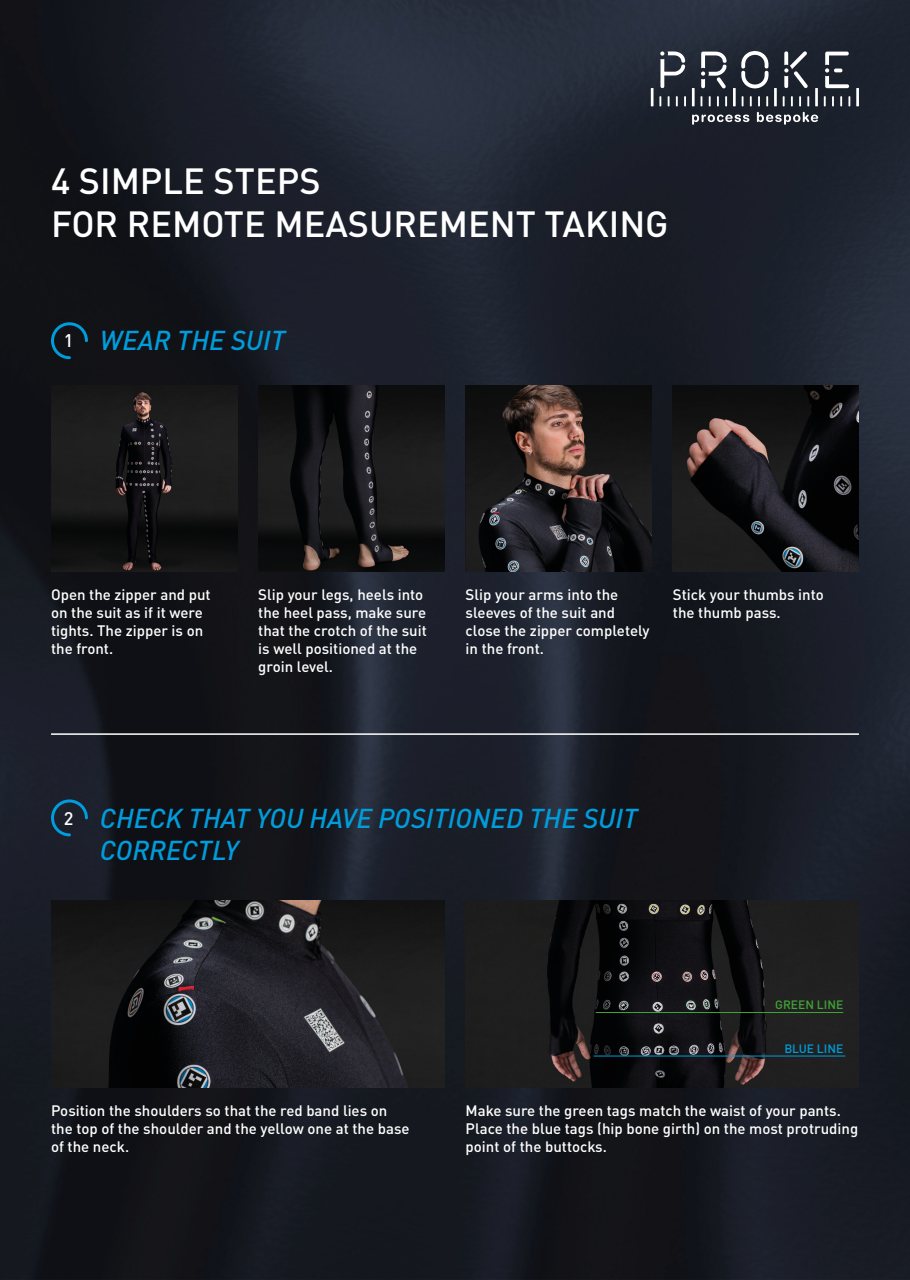
<style>
.page{position:relative;width:910px;height:1280px;background:#fff}
.page>*{position:absolute;margin:0;border:0;box-sizing:border-box;transform-origin:0 0}
.t1{font:500 36px "DIN Pro";color:#fff}
.t2{font:italic 500 27px/32.4px "DIN Pro";color:#009cdb}
.t3{font:500 18.15px "DIN Pro";color:#fff}
.t4{font:500 15px/18px "DIN Pro";color:#fff}
.t5{font:500 12px "DIN Pro";color:#3fa535}
.t6{font:500 12px "DIN Pro";color:#009cdb}
</style>
<div class="page">
<img style="left:0;top:0;width:910px;height:1280px">
<svg style="left:692px;top:115px;width:57px;height:10px"></svg>
<svg style="left:757px;top:112px;width:61px;height:13px"></svg>
<svg style="left:651px;top:88px;width:2px;height:18px"></svg>
<svg style="left:659px;top:96px;width:2px;height:10px"></svg>
<svg style="left:676px;top:96px;width:2px;height:10px"></svg>
<svg style="left:684px;top:96px;width:2px;height:10px"></svg>
<hr style="left:692px;top:88px;width:3px;height:18px;background:#fff">
<svg style="left:700px;top:96px;width:2px;height:10px"></svg>
<svg style="left:709px;top:96px;width:2px;height:10px"></svg>
<svg style="left:717px;top:96px;width:2px;height:10px"></svg>
<svg style="left:725px;top:96px;width:2px;height:10px"></svg>
<hr style="left:733px;top:88px;width:3px;height:18px;background:#fff">
<svg style="left:750px;top:96px;width:2px;height:10px"></svg>
<svg style="left:758px;top:96px;width:2px;height:10px"></svg>
<svg style="left:766px;top:96px;width:2px;height:10px"></svg>
<hr style="left:774px;top:88px;width:3px;height:18px;background:#fff">
<svg style="left:783px;top:96px;width:2px;height:10px"></svg>
<svg style="left:791px;top:96px;width:2px;height:10px"></svg>
<svg style="left:799px;top:96px;width:2px;height:10px"></svg>
<svg style="left:807px;top:96px;width:2px;height:10px"></svg>
<hr style="left:815px;top:88px;width:3px;height:18px;background:#fff">
<svg style="left:824px;top:96px;width:2px;height:10px"></svg>
<svg style="left:832px;top:96px;width:2px;height:10px"></svg>
<svg style="left:840px;top:96px;width:2px;height:10px"></svg>
<svg style="left:848px;top:96px;width:2px;height:10px"></svg>
<hr style="left:856px;top:88px;width:3px;height:18px;background:#fff">
<svg style="left:741px;top:51px;width:27px;height:37px"></svg>
<svg style="left:660px;top:51px;width:25px;height:37px"></svg>
<svg style="left:701px;top:52px;width:26px;height:36px"></svg>
<svg style="left:784px;top:51px;width:24px;height:37px"></svg>
<svg style="left:825px;top:52px;width:24px;height:36px"></svg>
<img style="left:51px;top:385px;width:186px;height:186px">
<img style="left:51px;top:901px;width:393px;height:186px">
<img style="left:466px;top:901px;width:393px;height:186px">
<img style="left:258px;top:385px;width:186px;height:186px">
<img style="left:466px;top:385px;width:186px;height:186px">
<img style="left:673px;top:385px;width:186px;height:186px">
<svg style="left:50px;top:321px;width:39px;height:40px;background:#0e2735"></svg>
<svg style="left:50px;top:798px;width:39px;height:40px;background:#173347"></svg>
<hr style="left:51px;top:733px;width:808px;height:2px;background:#fff">
<hr style="left:596px;top:1012px;width:247px;height:1px;background:#3fa535">
<hr style="left:594px;top:1056px;width:251px;height:1px;background:#009cdb">
<p class="t1" style="left:51px;top:151px;width:271px">4 SIMPLE STEPS</p>
<p class="t1" style="left:51px;top:195px;width:619px">FOR REMOTE MEASUREMENT TAKING</p>
<p class="t3" style="left:64px;top:326px;width:11px">1</p>
<p class="t2" style="left:100px;top:322px;width:187px">WEAR THE SUIT</p>
<p class="t4" style="left:51px;top:584px;width:161px">Open the zipper and put</p>
<p class="t4" style="left:51px;top:602px;width:154px">on the suit as if it were tights. The zipper is on</p>
<p class="t4" style="left:51px;top:638px;width:64px">the front.</p>
<p class="t4" style="left:258px;top:584px;width:170px">Slip your legs, heels into the heel pass, make sure that the crotch of the suit</p>
<p class="t4" style="left:258px;top:638px;width:160px">is well positioned at the groin level.</p>
<p class="t4" style="left:466px;top:584px;width:185px">Slip your arms into the sleeves of the suit and close the zipper completely in the front.</p>
<p class="t4" style="left:673px;top:584px;width:152px">Stick your thumbs into</p>
<p class="t4" style="left:673px;top:602px;width:109px">the thumb pass.</p>
<p class="t3" style="left:64px;top:803px;width:11px">2</p>
<p class="t2" style="left:100px;top:799px;width:539px">CHECK THAT YOU HAVE POSITIONED THE SUIT<br>CORRECTLY</p>
<p class="t5" style="left:775px;top:995px;width:69px">GREEN LINE</p>
<p class="t6" style="left:784px;top:1038px;width:60px">BLUE LINE</p>
<p class="t4" style="left:51px;top:1100px;width:338px">Position the shoulders so that the red band lies on</p>
<p class="t4" style="left:51px;top:1118px;width:360px">the top of the shoulder and the yellow one at the base</p>
<p class="t4" style="left:51px;top:1136px;width:80px">of the neck.</p>
<p class="t4" style="left:466px;top:1100px;width:394px">Make sure the green tags match the waist of your pants.<br>Place the blue tags (hip bone girth) on the most protruding point of the buttocks.</p>
</div>
